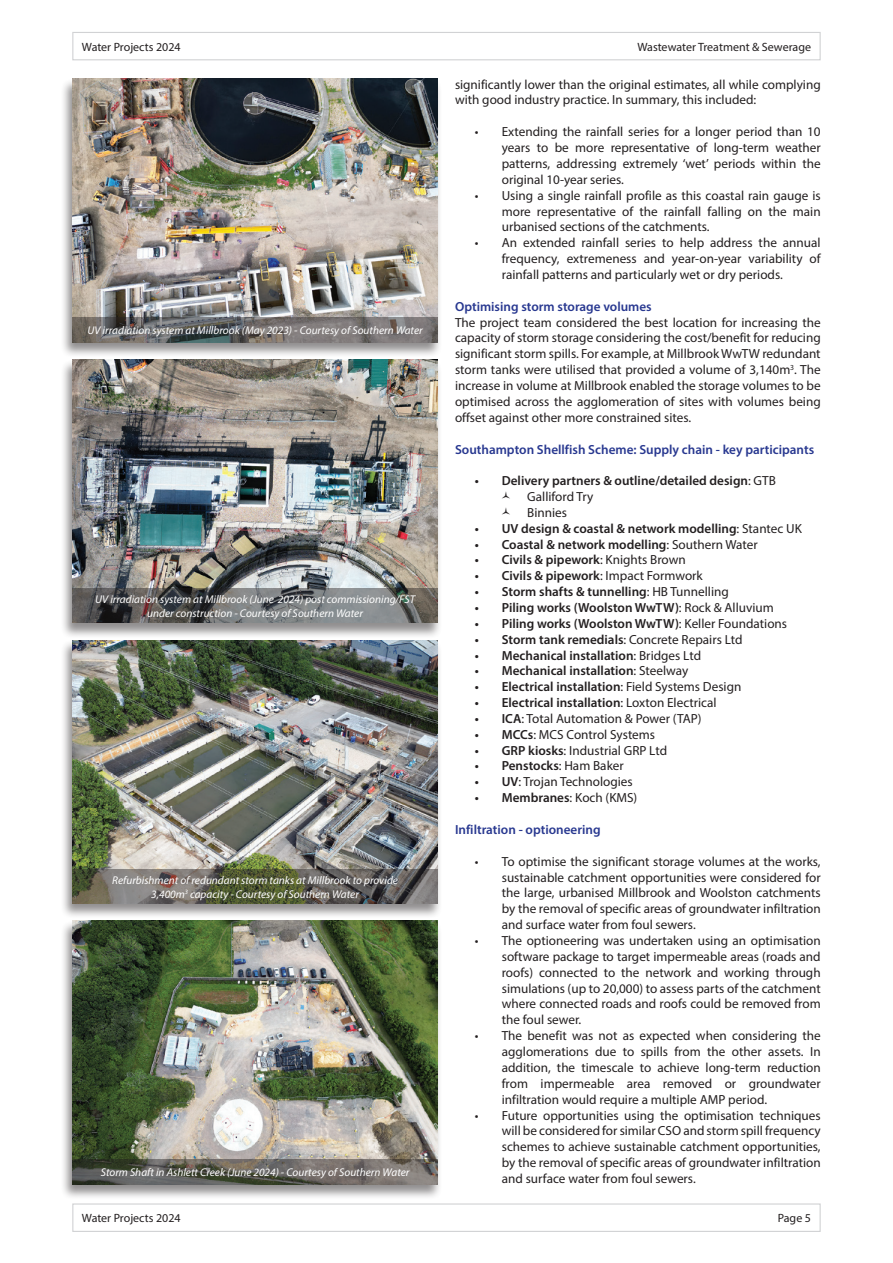
<style>
.page{position:relative;width:893px;height:1263px;background:#fff}
.page>*{position:absolute;margin:0;border:0;box-sizing:border-box;transform-origin:0 0}
.Body_text{font:13.2px/15.9px "Myriad Pro";color:#231f20;text-align:justify}
.t1{font:600 13.2px "Myriad Pro";color:#231f20}
.Sub-heads{font:600 13.2px "Myriad Pro";color:#283890}
.Header___Footer{font:12px "Myriad Pro";color:#231f20}
.t2{font:italic 11.25px/13.5px "Myriad Pro";color:#fff;text-align:center}
.s1{font-weight:400}
.s2{font-weight:600}
</style>
<div class="page">
<div style="left:60px;top:78px;width:382px;height:280px;background:#231f20;opacity:.5"></div>
<img style="left:72px;top:79px;width:366px;height:238px">
<svg style="left:72px;top:317px;width:366px;height:25px"></svg>
<div style="left:60px;top:359px;width:382px;height:280px;background:#231f20;opacity:.5"></div>
<img style="left:72px;top:359px;width:366px;height:230px">
<svg style="left:72px;top:589px;width:366px;height:34px"></svg>
<div style="left:60px;top:639px;width:383px;height:280px;background:#231f20;opacity:.5"></div>
<img style="left:72px;top:640px;width:366px;height:230px">
<svg style="left:72px;top:870px;width:366px;height:34px"></svg>
<div style="left:60px;top:920px;width:382px;height:280px;background:#231f20;opacity:.5"></div>
<img style="left:72px;top:921px;width:366px;height:238px">
<svg style="left:72px;top:1159px;width:366px;height:25px"></svg>
<div style="left:72px;top:32px;width:749px;height:28px;border:1px solid #d1d2d4"></div>
<div style="left:72px;top:1203px;width:749px;height:29px;border:1px solid #d1d2d4"></div>
<p class="Header___Footer" style="left:82px;top:39px;width:100px">Water Projects 2024</p>
<p class="Header___Footer" style="left:637px;top:39px;width:175px">Wastewater Treatment &amp; Sewerage</p>
<p class="t2" style="left:88px;top:323px;width:337px">UV irradiation system at Millbrook (May 2023) - Courtesy of Southern Water</p>
<p class="t2" style="left:95px;top:593px;width:321px">UV irradiation system at Millbrook (June 2024) post commissioning/FST under construction - Courtesy of Southern Water</p>
<p class="t2" style="left:112px;top:873px;width:287px">Refurbishment of redundant storm tanks at Millbrook to provide<br>3,400m<sup>3</sup> capacity - Courtesy of Southern Water</p>
<p class="t2" style="left:101px;top:1165px;width:310px">Storm Shaft in Ashlett Creek (June 2024) - Courtesy of Southern Water</p>
<p class="Body_text" style="left:455px;top:76px;width:367px">significantly lower than the original estimates, all while complying with good industry practice. In summary, this included:</p>
<p class="Body_text" style="left:502px;top:124px;width:320px;text-indent:-27px">• Extending the rainfall series for a longer period than 10 years to be more representative of long-term weather patterns, addressing extremely ‘wet’ periods within the original 10-year series.</p>
<p class="Body_text" style="left:502px;top:187px;width:320px;text-indent:-27px">• Using a single rainfall profile as this coastal rain gauge is more representative of the rainfall falling on the main urbanised sections of the catchments.</p>
<p class="Body_text" style="left:502px;top:235px;width:320px;text-indent:-27px">• An extended rainfall series to help address the annual frequency, extremeness and year-on-year variability of rainfall patterns and particularly wet or dry periods.</p>
<p class="Sub-heads" style="left:455px;top:298px;width:198px">Optimising storm storage volumes</p>
<p class="Body_text" style="left:455px;top:314px;width:367px">The project team considered the best location for increasing the capacity of storm storage considering the cost/benefit for reducing significant storm spills. For example, at Millbrook WwTW redundant storm tanks were utilised that provided a volume of 3,140m<sup>3</sup>. The increase in volume at Millbrook enabled the storage volumes to be optimised across the agglomeration of sites with volumes being offset against other more constrained sites.</p>
<p class="Sub-heads" style="left:455px;top:441px;width:361px">Southampton Shellfish Scheme: Supply chain - key participants</p>
<p class="t1" style="left:475px;top:472px;width:303px">• Delivery partners &amp; outline/detailed design<span class="s1">: GTB</span></p>
<p class="Body_text" style="left:527px;top:488px;width:67px">Galliford Try</p>
<p class="Body_text" style="left:527px;top:504px;width:41px">Binnies</p>
<p class="t1" style="left:475px;top:520px;width:329px">• UV design &amp; coastal &amp; network modelling<span class="s1">: Stantec UK</span></p>
<p class="t1" style="left:475px;top:536px;width:284px">• Coastal &amp; network modelling<span class="s1">: Southern Water</span></p>
<p class="t1" style="left:475px;top:552px;width:213px">• Civils &amp; pipework<span class="s1">: Knights Brown</span></p>
<p class="t1" style="left:475px;top:567px;width:230px">• Civils &amp; pipework<span class="s1">: Impact Formwork</span></p>
<p class="t1" style="left:475px;top:583px;width:256px">• Storm shafts &amp; tunnelling<span class="s1">: HB Tunnelling</span></p>
<p class="t1" style="left:475px;top:599px;width:301px">• Piling works (Woolston WwTW)<span class="s1">: Rock &amp; Alluvium</span></p>
<p class="t1" style="left:475px;top:615px;width:314px">• Piling works (Woolston WwTW)<span class="s1">: Keller Foundations</span></p>
<p class="t1" style="left:475px;top:631px;width:269px">• Storm tank remedials<span class="s1">: Concrete Repairs Ltd</span></p>
<p class="t1" style="left:475px;top:647px;width:228px">• Mechanical installation<span class="s1">: Bridges Ltd</span></p>
<p class="t1" style="left:475px;top:662px;width:215px">• Mechanical installation<span class="s1">: Steelway</span></p>
<p class="t1" style="left:475px;top:678px;width:268px">• Electrical installation<span class="s1">: Field Systems Design</span></p>
<p class="t1" style="left:475px;top:694px;width:243px">• Electrical installation<span class="s1">: Loxton Electrical</span></p>
<p class="Body_text" style="left:475px;top:710px;width:228px"><span class="s2">• ICA</span>: Total Automation &amp; Power (TAP)</p>
<p class="Body_text" style="left:475px;top:726px;width:182px"><span class="s2">• MCCs</span>: MCS Control Systems</p>
<p class="Body_text" style="left:475px;top:742px;width:194px"><span class="s2">• GRP kiosks</span>: Industrial GRP Ltd</p>
<p class="t1" style="left:475px;top:758px;width:151px">• Penstocks<span class="s1">: Ham Baker</span></p>
<p class="Body_text" style="left:475px;top:774px;width:159px"><span class="s2">• UV</span>: Trojan Technologies</p>
<p class="t1" style="left:475px;top:789px;width:164px">• Membranes<span class="s1">: Koch (KMS)</span></p>
<p class="Sub-heads" style="left:455px;top:821px;width:147px">Infiltration - optioneering</p>
<p class="Body_text" style="left:502px;top:853px;width:320px;text-indent:-27px">• To optimise the significant storage volumes at the works, sustainable catchment opportunities were considered for the large, urbanised Millbrook and Woolston catchments by the removal of specific areas of groundwater infiltration and surface water from foul sewers.</p>
<p class="Body_text" style="left:502px;top:932px;width:320px;text-indent:-27px">• The optioneering was undertaken using an optimisation software package to target impermeable areas (roads and roofs) connected to the network and working through simulations (up to 20,000) to assess parts of the catchment where connected roads and roofs could be removed from the foul sewer.</p>
<p class="Body_text" style="left:502px;top:1028px;width:320px;text-indent:-27px">• The benefit was not as expected when considering the agglomerations due to spills from the other assets. In addition, the timescale to achieve long-term reduction from impermeable area removed or groundwater infiltration would require a multiple AMP period.</p>
<p class="Body_text" style="left:502px;top:1107px;width:320px;text-indent:-27px">• Future opportunities using the optimisation techniques will be considered for similar CSO and storm spill frequency schemes to achieve sustainable catchment opportunities, by the removal of specific areas of groundwater infiltration and surface water from foul sewers.</p>
<p class="Header___Footer" style="left:82px;top:1211px;width:100px">Water Projects 2024</p>
<p class="Header___Footer" style="left:778px;top:1211px;width:35px">Page 5</p>
</div>
